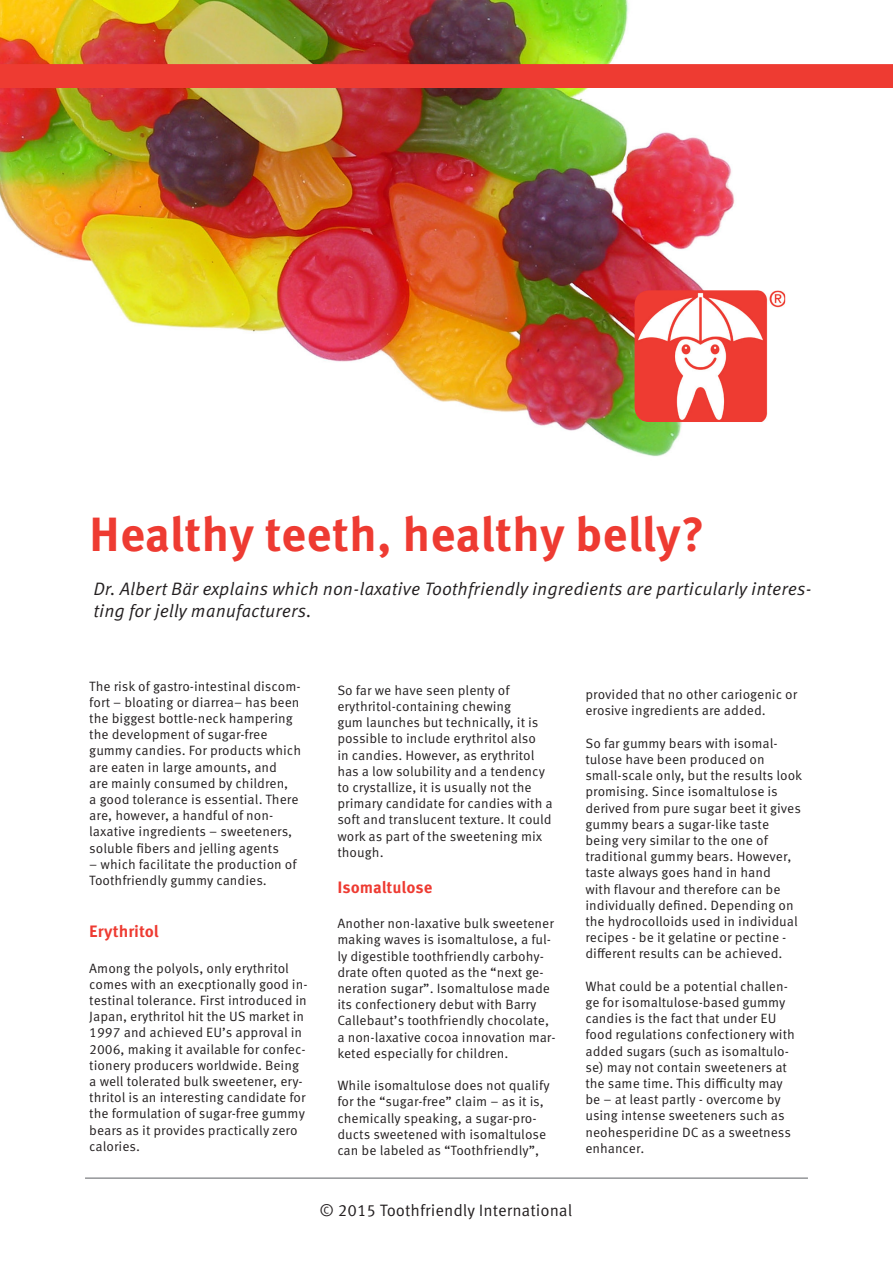
<style>
.page{position:relative;width:893px;height:1263px;background:#fff}
.page>*{position:absolute;margin:0;border:0;box-sizing:border-box;transform-origin:0 0}
.t1{font:700 48px "Meta Correspondence OT";color:#ee3b32}
.t2{font:italic 18px/21.6px "Meta Correspondence OT";color:#231f20}
.t3{font:16.5px "Meta Correspondence OT";color:#231f20}
.t4{font:700 16.5px "Meta Correspondence OT";color:#ee3b32}
.t5{font:13.5px/16.2px "Meta Correspondence OT";color:#231f20}
</style>
<div class="page">
<hr style="left:85px;top:1177px;width:723px;height:2px;background:#939598">
<img style="left:0;top:0;width:786px;height:457px">
<div style="left:0;top:64px;width:893px;height:24px;background:#ee3b32"></div>
<img style="left:635px;top:290px;width:150px;height:132px">
<h1 class="t1" style="left:89px;top:504px;width:617px">Healthy teeth, healthy belly?</h1>
<h2 class="t2" style="left:94px;top:579px;width:720px">Dr. Albert Bär explains which non-laxative Toothfriendly ingredients are particularly interes&shy;ting for jelly manufacturers.</h2>
<p class="t5" style="left:89px;top:678px;width:213px">The risk of gastro-intestinal discom&shy;fort – bloating or diarrea– has been the biggest bottle-neck hampering the development of sugar-free gummy candies. For products which are eaten in large amounts, and<br>are mainly consumed by children,<br>a good tolerance is essential. There are, however, a handful of non&shy;laxative ingredients – sweeteners, soluble fibers and jelling agents</p>
<p class="t5" style="left:89px;top:856px;width:209px">– which facilitate the production of<br>Toothfriendly gummy candies.</p>
<p class="t4" style="left:89px;top:921px;width:71px">Erythritol</p>
<p class="t5" style="left:89px;top:960px;width:220px">Among the polyols, only erythritol comes with an execptionally good in&shy;testinal tolerance. First introduced in Japan, erythritol hit the US market in 1997 and achieved EU’s approval in 2006, making it available for confec&shy;tionery producers worldwide. Being a well tolerated bulk sweetener, ery&shy;thritol is an interesting candidate for the formulation of sugar-free gummy bears as it provides practically zero calories.</p>
<p class="t5" style="left:337px;top:682px;width:217px">So far we have seen plenty of erythritol-containing chewing<br>gum launches but technically, it is possible to include erythritol also<br>in candies. However, as erythritol has a low solubility and a tendency to crystallize, it is usually not the primary candidate for candies with a soft and translucent texture. It could work as part of the sweetening mix though.</p>
<p class="t4" style="left:337px;top:876px;width:97px">Isomaltulose</p>
<p class="t5" style="left:337px;top:916px;width:220px">Another non-laxative bulk sweetener making waves is isomaltulose, a ful&shy;ly digestible toothfriendly carbohy&shy;drate often quoted as the “next ge&shy;neration sugar”. Isomaltulose made its confectionery debut with Barry Callebaut’s toothfriendly chocolate, a non-laxative cocoa innovation mar&shy;keted especially for children.</p>
<p class="t5" style="left:337px;top:1078px;width:214px">While isomaltulose does not qualify for the “sugar-free” claim – as it is, chemically speaking, a sugar-pro&shy;ducts sweetened with isomaltulose can be labeled as “Toothfriendly”,</p>
<p class="t5" style="left:585px;top:686px;width:213px">provided that no other cariogenic or erosive ingredients are added.</p>
<p class="t5" style="left:585px;top:735px;width:218px">So far gummy bears with isomal&shy;tulose have been produced on small-scale only, but the results look promising. Since isomaltulose is derived from pure sugar beet it gives gummy bears a sugar-like taste being very similar to the one of traditional gummy bears. However, taste always goes hand in hand<br>with flavour and therefore can be individually defined. Depending on the hydrocolloids used in individual recipes - be it gelatine or pectine - different results can be achieved.</p>
<p class="t5" style="left:585px;top:978px;width:211px">What could be a potential challen&shy;ge for isomaltulose-based gummy candies is the fact that under EU food regulations confectionery with added sugars (such as isomaltulo&shy;se) may not contain sweeteners at the same time. This difficulty may be – at least partly - overcome by using intense sweeteners such as neohesperidine DC as a sweetness enhancer.</p>
<p class="t3" style="left:320px;top:1200px;width:254px">© 2015 Toothfriendly International</p>
</div>
